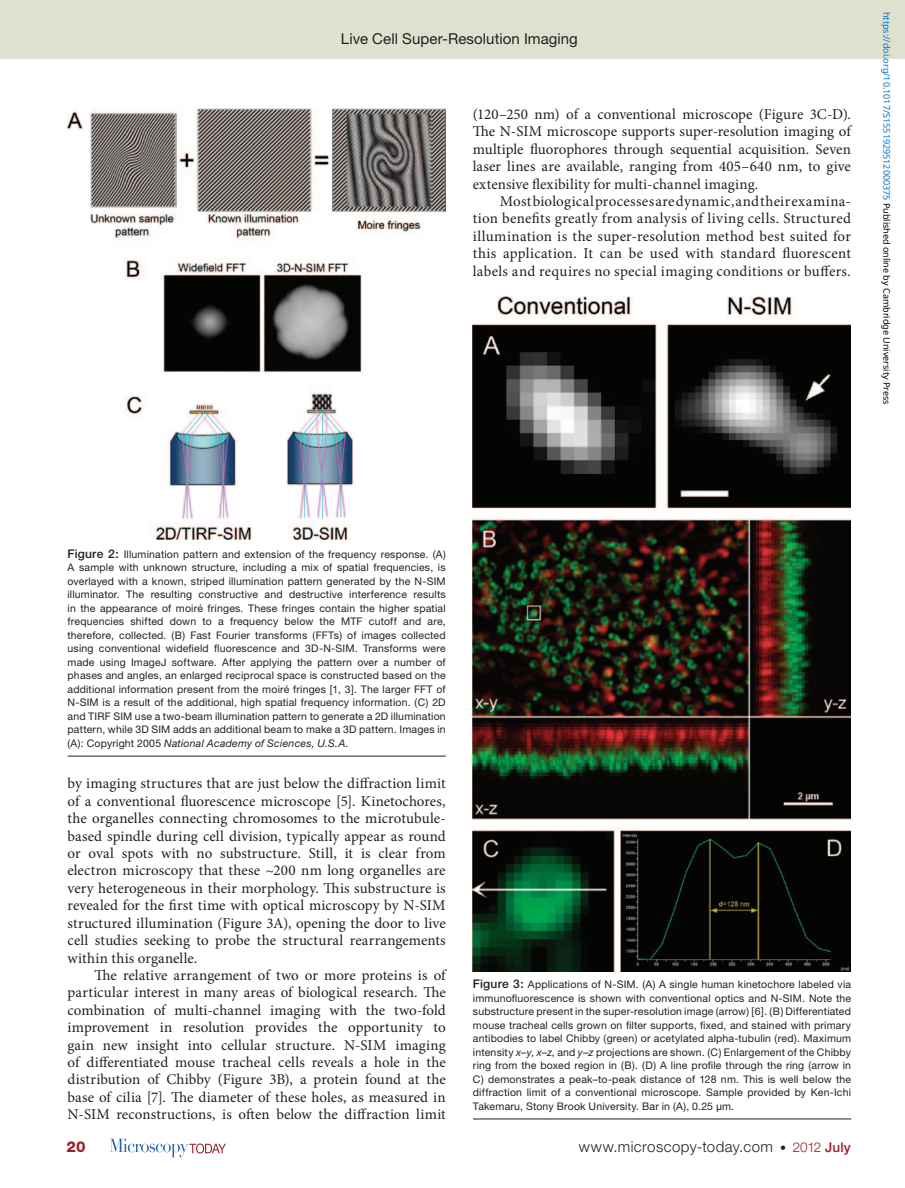
<style>
.page{position:relative;width:905px;height:1188px;background:#fff}
.page>*{position:absolute;margin:0;border:0;box-sizing:border-box;transform-origin:0 0}
.t1{font:15px/17.4px "Minion Pro";letter-spacing:.01em;color:#231f20;text-align:justify}
.t2{font:300 15px "Helvetica Neue";letter-spacing:.03em;color:#231f20}
.t3{font:15px "Helvetica Neue";letter-spacing:.005em;color:#231f20}
.t4{font:800 15px "Helvetica Neue";color:#98212a}
.t5{font:10.5px/13.5px "Helvetica Neue";letter-spacing:.015em;color:#231f20;text-align:justify}
.t6{font:9px "Noto Sans";color:#0172cf}
.s1{color:#000}
.s2{font-weight:500;font-size:12px}
.s3{font-style:italic}
.s4{font-family:"Arial"}
.s5{font-size:12px}
.s6{font-size:13.5px;color:#98212a}
.s7{font-weight:500;font-size:13.5px;color:#98212a}
</style>
<div class="page">
<svg style="left:110px;top:1139px;width:116px;height:18px"></svg>
<div style="left:0;top:0;width:904px;height:58px;background:#dfe1d0"></div>
<img style="left:68px;top:108px;width:378px;height:431px">
<hr style="left:68px;top:756px;width:378px;height:1px;background:#231f20">
<hr style="left:473px;top:1119px;width:378px;height:1px;background:#231f20">
<img style="left:473px;top:296px;width:377px;height:675px">
<h1 class="t3" style="left:341px;top:30px;width:238px">Live Cell Super-Resolution Imaging</h1>
<p class="t1" style="left:472px;top:105px;width:380px">(120–250 nm) of a conventional microscope (Figure 3C-D).<br>The N-SIM microscope supports super-resolution imaging of multiple fluorophores through sequential acquisition. Seven laser lines are available, ranging from 405–640 nm, to give extensive flexibility for multi-channel imaging.</p>
<p class="t1" style="left:472px;top:192px;width:380px;text-indent:27px">Most biological processes are dynamic, and their examina&shy;tion benefits greatly from analysis of living cells. Structured illumination is the super-resolution method best suited for this application. It can be used with standard fluorescent labels and requires no special imaging conditions or buffers.</p>
<p class="t6" style="left:893px;top:12px;width:394px;rotate:90deg">https://doi.org/10.1017/S1551929512000375 <span class="s1">Published online by Cambridge University Press</span></p>
<p class="t5" style="left:68px;top:547px;width:380px"><span class="s2">Figure 2:</span> Illumination pattern and extension of the frequency response. (A)<br>A sample with unknown structure, including a mix of spatial frequencies, is overlayed with a known, striped illumination pattern generated by the N-SIM illuminator. The resulting constructive and destructive interference results in the appearance of moiré fringes. These fringes contain the higher spatial frequencies shifted down to a frequency below the MTF cutoff and are, therefore, collected. (B) Fast Fourier transforms (FFTs) of images collected using conventional widefield fluorescence and 3D-N-SIM. Transforms were made using ImageJ software. After applying the pattern over a number of phases and angles, an enlarged reciprocal space is constructed based on the additional information present from the moiré fringes [1, 3]. The larger FFT of N-SIM is a result of the additional, high spatial frequency information. (C) 2D and TIRF SIM use a two-beam illumination pattern to generate a 2D illumination pattern, while 3D SIM adds an additional beam to make a 3D pattern. Images in (A): Copyright 2005 <span class="s3">National Academy of Sciences, U.S.A.</span></p>
<p class="t1" style="left:67px;top:775px;width:380px">by imaging structures that are just below the diffraction limit of a conventional fluorescence microscope [5]. Kinetochores, the organelles connecting chromosomes to the microtubule&shy;based spindle during cell division, typically appear as round or oval spots with no substructure. Still, it is clear from electron microscopy that these ~200 nm long organelles are very heterogeneous in their morphology. This substructure is revealed for the first time with optical microscopy by N-SIM structured illumination (Figure 3A), opening the door to live cell studies seeking to probe the structural rearrangements within this organelle.</p>
<p class="t1" style="left:67px;top:967px;width:380px;text-indent:27px">The relative arrangement of two or more proteins is of particular interest in many areas of biological research. The combination of multi-channel imaging with the two-fold improvement in resolution provides the opportunity to gain new insight into cellular structure. N-SIM imaging of differentiated mouse tracheal cells reveals a hole in the distribution of Chibby (Figure 3B), a protein found at the base of cilia [7]. The diameter of these holes, as measured in N-SIM reconstructions, is often below the diffraction limit</p>
<p class="t5" style="left:473px;top:977px;width:379px"><span class="s2">Figure 3:</span> Applications of N-SIM. (A) A single human kinetochore labeled via immunofluorescence is shown with conventional optics and N-SIM. Note the substructure present in the super-resolution image (arrow) [6]. (B) Differentiated mouse tracheal cells grown on filter supports, fixed, and stained with primary antibodies to label Chibby (green) or acetylated alpha-tubulin (red). Maximum intensity <span class="s3">x–y</span>, <span class="s3">x–z</span>, and <span class="s3">y–z</span> projections are shown. (C) Enlargement of the Chibby ring from the boxed region in (B). (D) A line profile through the ring (arrow in C) demonstrates a peak–to-peak distance of 128 nm. This is well below the diffraction limit of a conventional microscope. Sample provided by Ken-Ichi Takemaru, Stony Brook University. Bar in (A), 0.25 <span class="s4">µ</span>m.</p>
<h1 class="t4" style="left:66px;top:1138px;width:21px">20</h1>
<h1 class="t2" style="left:578px;top:1138px;width:274px">www.microscopy-today.com <span class="s5">•</span> <span class="s6">2012</span> <span class="s7">July</span></h1>
</div>
